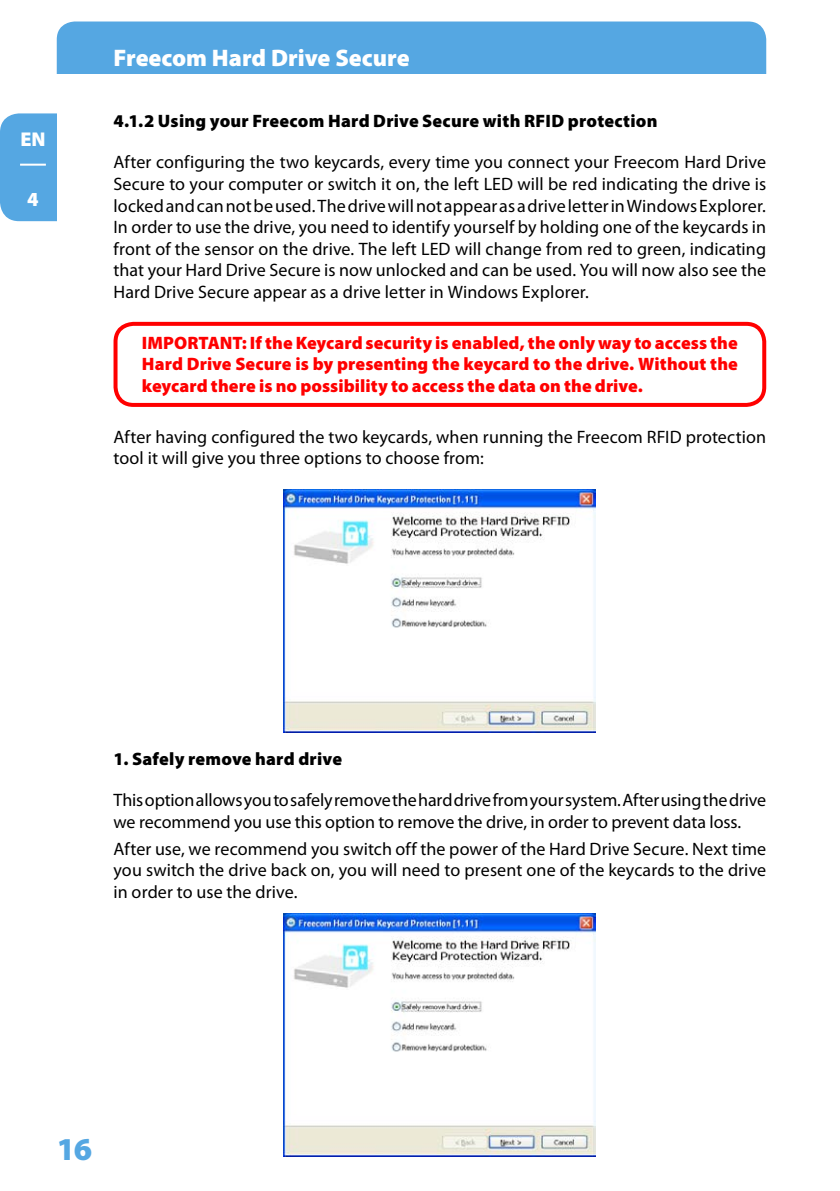
<style>
.page{position:relative;width:840px;height:1191px;background:#fff}
.page>*{position:absolute;margin:0;border:0;box-sizing:border-box;transform-origin:0 0}
.t1{font:900 32px "Myriad Pro";color:#55a7e2}
.t2{font:900 24px "Myriad Pro";color:#fff}
.t3{font:900 20px "Myriad Pro";color:#fff}
.t4{font:18px/21.6px "Myriad Pro";color:#000;text-align:justify}
.t5{font:900 18px/21.6px "Myriad Pro";letter-spacing:.005em;color:#f00;text-align:justify}
.t6{font:900 18px "Myriad Pro";letter-spacing:.015em;color:#000}
</style>
<div class="page">
<div style="left:57px;top:22px;width:708px;height:52px;background:#55a7e2"></div>
<div style="left:0;top:113px;width:57px;height:108px;background:#55a7e2"></div>
<hr style="left:20px;top:164px;width:26px;height:2px;background:#fff">
<div style="left:113px;top:322px;width:652px;height:85px;border:4px solid #f00;border-radius:18px"></div>
<img style="left:283px;top:489px;width:312px;height:244px">
<img style="left:283px;top:913px;width:312px;height:243px">
<p class="t3" style="left:20px;top:126px;width:27px">EN</p>
<p class="t3" style="left:27px;top:186px;width:13px">4</p>
<h2 class="t2" style="left:113px;top:42px;width:297px">Freecom Hard Drive Secure</h2>
<p class="t6" style="left:113px;top:109px;width:545px">4.1.2 Using your Freecom Hard Drive Secure with RFID protection</p>
<p class="t4" style="left:113px;top:151px;width:654px">After configuring the two keycards, every time you connect your Freecom Hard Drive Secure to your computer or switch it on, the left LED will be red indicating the drive is locked and can not be used. The drive will not appear as a drive letter in Windows Explorer.<br>In order to use the drive, you need to identify yourself by holding one of the keycards in front of the sensor on the drive. The left LED will change from red to green, indicating that your Hard Drive Secure is now unlocked and can be used. You will now also see the Hard Drive Secure appear as a drive letter in Windows Explorer.</p>
<p class="t5" style="left:142px;top:331px;width:597px">IMPORTANT: If the Keycard security is enabled, the only way to access the Hard Drive Secure is by presenting the keycard to the drive. Without the keycard there is no possibility to access the data on the drive.</p>
<p class="t4" style="left:113px;top:425px;width:653px">After having configured the two keycards, when running the Freecom RFID protection tool it will give you three options to choose from:</p>
<p class="t6" style="left:113px;top:746px;width:230px">1. Safely remove hard drive</p>
<p class="t4" style="left:113px;top:789px;width:654px">This option allows you to safely remove the hard drive from your system. After using the drive we recommend you use this option to remove the drive, in order to prevent data loss.</p>
<p class="t4" style="left:113px;top:837px;width:654px">After use, we recommend you switch off the power of the Hard Drive Secure. Next time you switch the drive back on, you will need to present one of the keycards to the drive in order to use the drive.</p>
<h1 class="t1" style="left:57px;top:1127px;width:37px">16</h1>
</div>
